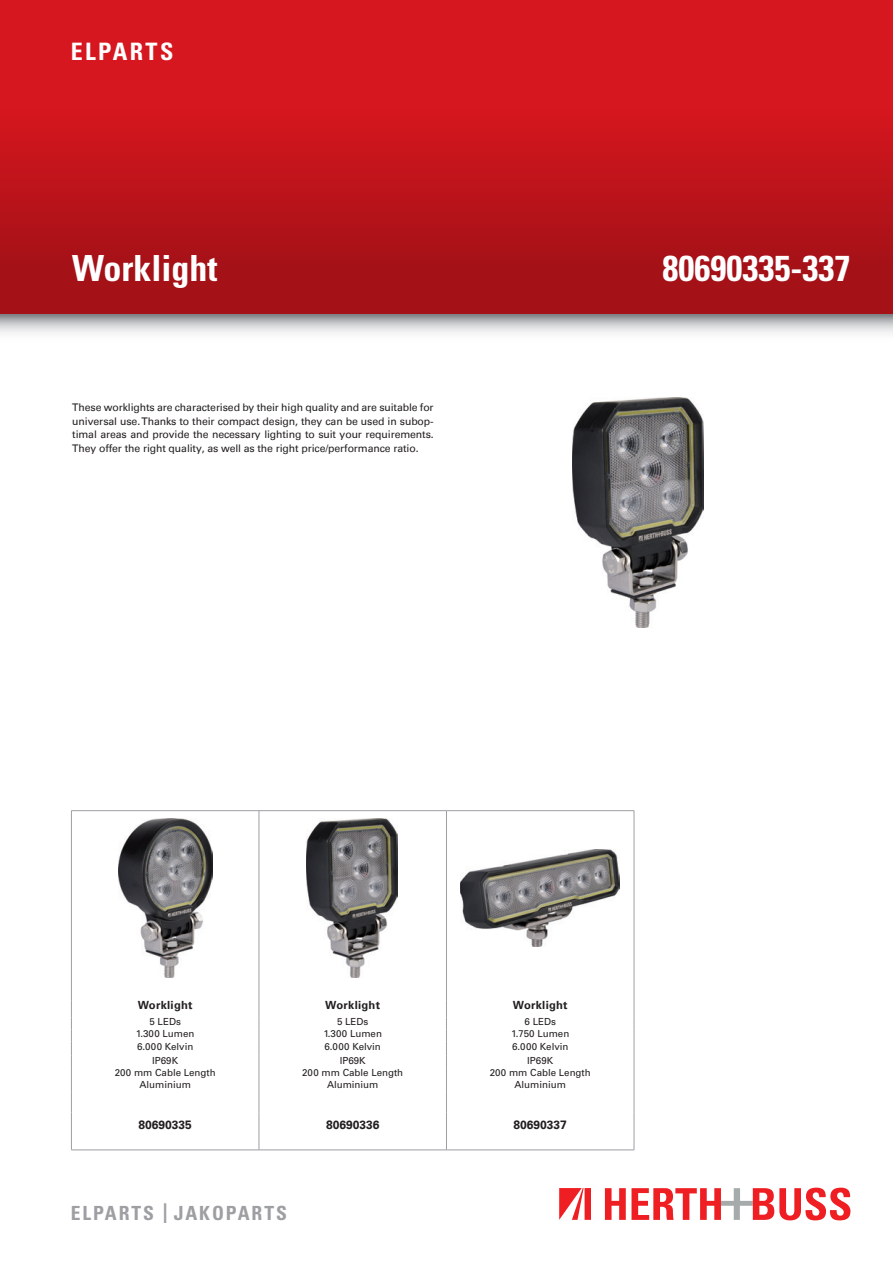
<style>
.page{position:relative;width:893px;height:1263px;background:#fff}
.page>*{position:absolute;margin:0;border:0;box-sizing:border-box;transform-origin:0 0}
.t1{font:700 condensed 36px "Univers";color:#fff}
.t2{font:700 condensed 24px "Univers";letter-spacing:.1em;color:#fff}
.t3{font:700 condensed 19.5px "Univers";letter-spacing:.1em;color:#9d9fa2}
.t4{font:700 12px "Univers Com 65";color:#231f20}
.t5{font:700 11.25px "Univers Com 65";letter-spacing:.02em;color:#231f20}
.t6{font:10.5px/13.5px "Univers Com 55 Roman";letter-spacing:-.01em;color:#231f20;text-align:justify}
.t7{font:9.75px "Univers";color:#231f20}
.s1{font-size:27.3px}
</style>
<div class="page">
<div style="left:0;top:0;width:893px;height:315px;background:linear-gradient(to bottom,#e41821,#a11017)"></div>
<svg style="left:0;top:315px;width:893px;height:19px"></svg>
<svg style="left:605px;top:1187px;width:245px;height:33px"></svg>
<svg style="left:559px;top:1188px;width:32px;height:32px"></svg>
<img style="left:572px;top:398px;width:131px;height:229px">
<img style="left:306px;top:818px;width:91px;height:160px">
<img style="left:118px;top:818px;width:94px;height:160px">
<img style="left:460px;top:849px;width:160px;height:97px">
<hr style="left:259px;top:811px;width:1px;height:190px;background:#9d9fa2">
<hr style="left:446px;top:811px;width:1px;height:190px;background:#9d9fa2">
<hr style="left:634px;top:811px;width:1px;height:190px;background:#9d9fa2">
<hr style="left:71px;top:1112px;width:1px;height:38px;background:#9d9fa2">
<hr style="left:259px;top:1112px;width:1px;height:38px;background:#9d9fa2">
<hr style="left:446px;top:1112px;width:1px;height:38px;background:#9d9fa2">
<hr style="left:634px;top:1112px;width:1px;height:38px;background:#9d9fa2">
<hr style="left:71px;top:1150px;width:188px;height:1px;background:#9d9fa2">
<hr style="left:259px;top:1150px;width:187px;height:1px;background:#9d9fa2">
<hr style="left:446px;top:1150px;width:188px;height:1px;background:#9d9fa2">
<hr style="left:71px;top:810px;width:188px;height:1px;background:#9d9fa2">
<hr style="left:71px;top:811px;width:1px;height:190px;background:#9d9fa2">
<hr style="left:259px;top:810px;width:187px;height:1px;background:#9d9fa2">
<hr style="left:446px;top:810px;width:188px;height:1px;background:#9d9fa2">
<svg style="left:71px;top:1001px;width:1px;height:111px"></svg>
<svg style="left:259px;top:1001px;width:1px;height:111px"></svg>
<svg style="left:446px;top:1001px;width:1px;height:111px"></svg>
<svg style="left:634px;top:1001px;width:1px;height:111px"></svg>
<h2 class="t2" style="left:71px;top:37px;width:104px">ELPARTS</h2>
<h1 class="t1" style="left:72px;top:246px;width:147px">Worklight</h1>
<h1 class="t1" style="left:663px;top:246px;width:189px">80690335-337</h1>
<p class="t6" style="left:72px;top:401px;width:363px">These worklights are characterised by their high quality and are suitable for universal use. Thanks to their compact design, they can be used in subop&shy;timal areas and provide the necessary lighting to suit your requirements.<br>They offer the right quality, as well as the right price/performance ratio.</p>
<p class="t5" style="left:138px;top:998px;width:56px">Worklight</p>
<p class="t5" style="left:325px;top:998px;width:56px">Worklight</p>
<p class="t5" style="left:513px;top:998px;width:56px">Worklight</p>
<p class="t7" style="left:149px;top:1016px;width:33px">5 LEDs</p>
<p class="t7" style="left:337px;top:1016px;width:33px">5 LEDs</p>
<p class="t7" style="left:525px;top:1016px;width:33px">6 LEDs</p>
<p class="t7" style="left:136px;top:1028px;width:60px">1.300 Lumen</p>
<p class="t7" style="left:323px;top:1028px;width:60px">1.300 Lumen</p>
<p class="t7" style="left:511px;top:1028px;width:60px">1.750 Lumen</p>
<p class="t7" style="left:137px;top:1040px;width:58px">6.000 Kelvin</p>
<p class="t7" style="left:324px;top:1040px;width:58px">6.000 Kelvin</p>
<p class="t7" style="left:512px;top:1040px;width:58px">6.000 Kelvin</p>
<p class="t7" style="left:152px;top:1054px;width:28px">IP69K</p>
<p class="t7" style="left:340px;top:1054px;width:28px">IP69K</p>
<p class="t7" style="left:527px;top:1054px;width:28px">IP69K</p>
<p class="t7" style="left:115px;top:1066px;width:103px">200 mm Cable Length</p>
<p class="t7" style="left:302px;top:1066px;width:103px">200 mm Cable Length</p>
<p class="t7" style="left:490px;top:1066px;width:103px">200 mm Cable Length</p>
<p class="t7" style="left:139px;top:1078px;width:53px">Aluminium</p>
<p class="t7" style="left:327px;top:1078px;width:53px">Aluminium</p>
<p class="t7" style="left:514px;top:1078px;width:53px">Aluminium</p>
<p class="t4" style="left:139px;top:1117px;width:55px">80690335</p>
<p class="t4" style="left:326px;top:1117px;width:55px">80690336</p>
<p class="t4" style="left:514px;top:1117px;width:55px">80690337</p>
<h3 class="t3" style="left:71px;top:1201px;width:218px">ELPARTS <span class="s1">|</span> JAKOPARTS</h3>
</div>
